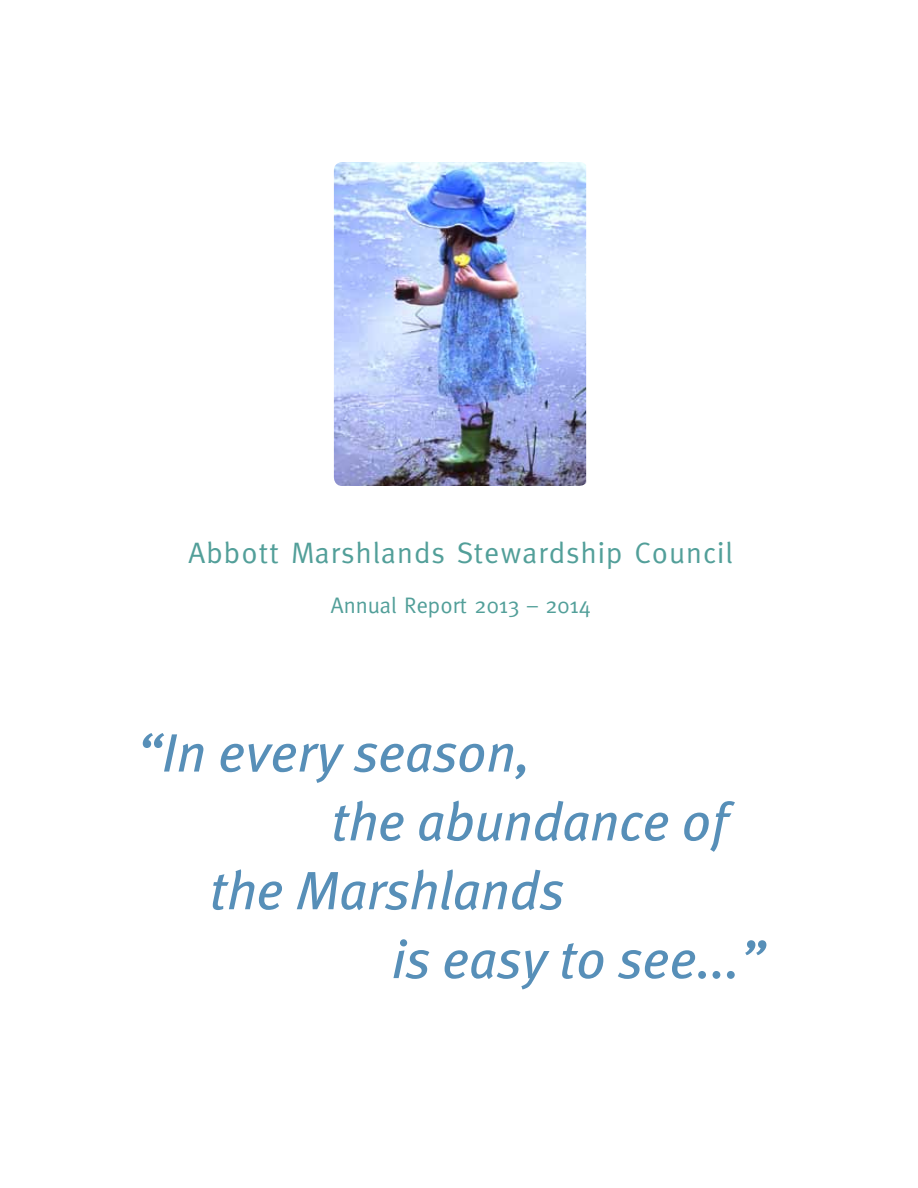
<style>
.page{position:relative;width:918px;height:1188px;background:#fff}
.page>*{position:absolute;margin:0;border:0;box-sizing:border-box;transform-origin:0 0}
.t1{font:italic 54px "Meta Plus";color:#578fb8}
.t2{font:29.55px "Meta";letter-spacing:.04em;color:#529f99}
.t3{font:22.5px "Meta";color:#529f99}
</style>
<div class="page">
<img style="left:334px;top:162px;width:252px;height:324px">
<p class="t2" style="left:189px;top:536px;width:546px">Abbott Marshlands Stewardship Council</p>
<p class="t3" style="left:331px;top:592px;width:261px">Annual Report 2013 – 2014</p>
<p class="t1" style="left:137px;top:722px;width:395px">“In every season,</p>
<p class="t1" style="left:331px;top:790px;width:397px">the abundance of</p>
<p class="t1" style="left:210px;top:859px;width:356px">the Marshlands</p>
<p class="t1" style="left:392px;top:928px;width:375px">is easy to see...”</p>
</div>
